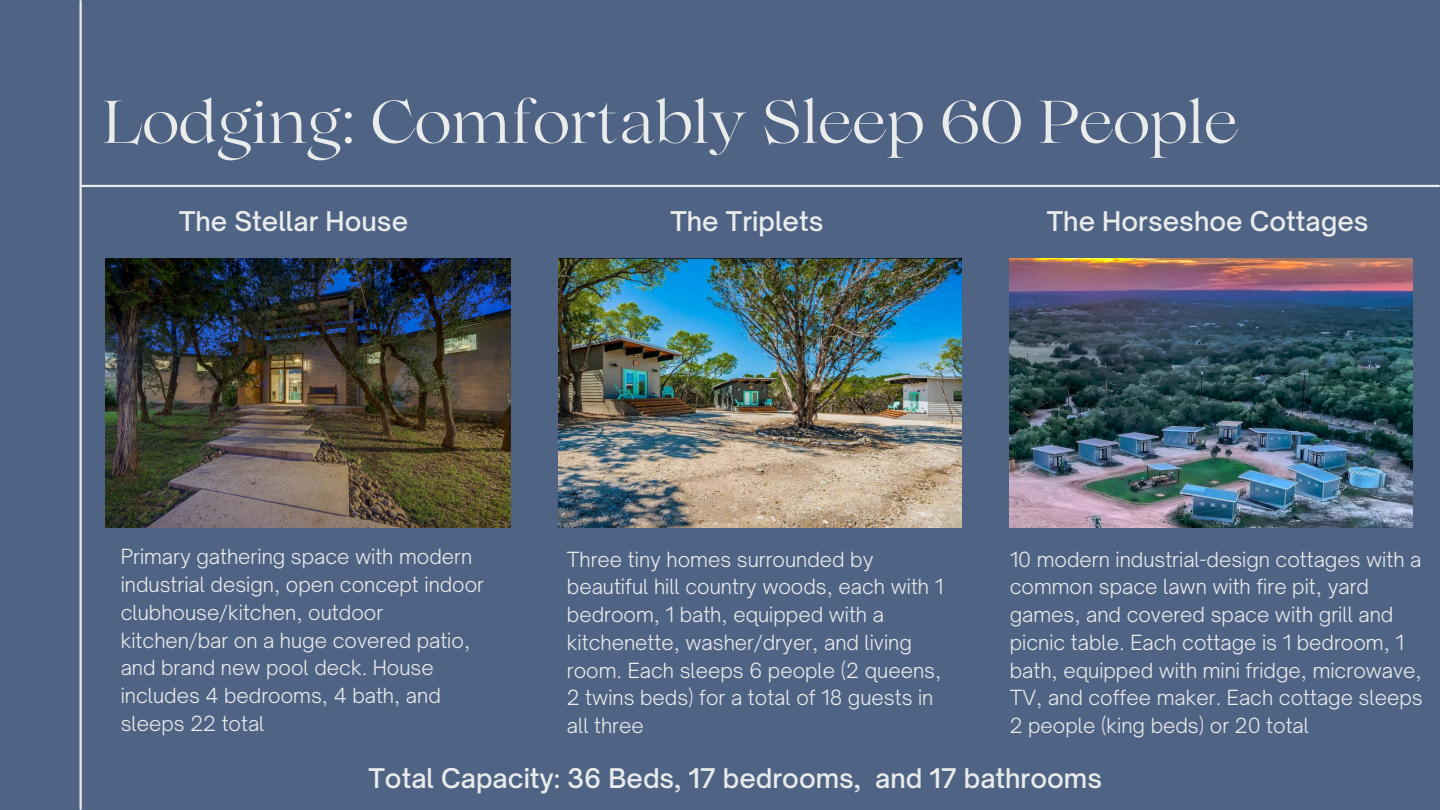
<style>
.page{position:relative;width:1440px;height:810px;background:#4f6484}
.page>*{position:absolute;margin:0;border:0;box-sizing:border-box;transform-origin:0 0}
.t1{font:60px "Lovelace";color:#eaebeb}
.t2{font:500 26px "Open Sauce One";color:#eaebeb}
.t3{font:300 20px/27.8px "Open Sauce One";color:#eaebeb}
</style>
<div class="page">
<hr style="left:80px;top:1px;width:2px;height:808px;background:#eaebeb">
<hr style="left:81px;top:185px;width:1358px;height:2px;background:#eaebeb">
<img style="left:106px;top:258px;width:404px;height:270px">
<img style="left:558px;top:258px;width:404px;height:270px">
<img style="left:1010px;top:258px;width:403px;height:270px">
<p class="t1" style="left:101px;top:98px;width:1138px">Lodging: Comfortably Sleep 60 People</p>
<p class="t2" style="left:179px;top:205px;width:231px">The Stellar House</p>
<p class="t2" style="left:670px;top:205px;width:154px">The Triplets</p>
<p class="t2" style="left:1047px;top:205px;width:323px">The Horseshoe Cottages</p>
<p class="t3" style="left:121px;top:543px;width:365px">Primary gathering space with modern industrial design, open concept indoor clubhouse/kitchen, outdoor kitchen/bar on a huge covered patio, and brand new pool deck. House includes 4 bedrooms, 4 bath, and sleeps 22 total</p>
<p class="t3" style="left:567px;top:545px;width:378px">Three tiny homes surrounded by beautiful hill country woods, each with 1 bedroom, 1 bath, equipped with a kitchenette, washer/dryer, and living room. Each sleeps 6 people (2 queens,<br>2 twins beds) for a total of 18 guests in all three</p>
<h2 class="t3" style="left:1010px;top:545px;width:414px">10 modern industrial-design cottages with a common space lawn with fire pit, yard games, and covered space with grill and picnic table. Each cottage is 1 bedroom, 1 bath, equipped with mini fridge, microwave, TV, and coffee maker. Each cottage sleeps 2 people (king beds) or 20 total</h2>
<h2 class="t2" style="left:368px;top:762px;width:735px">Total Capacity: 36 Beds, 17 bedrooms, and 17 bathrooms</h2>
</div>
